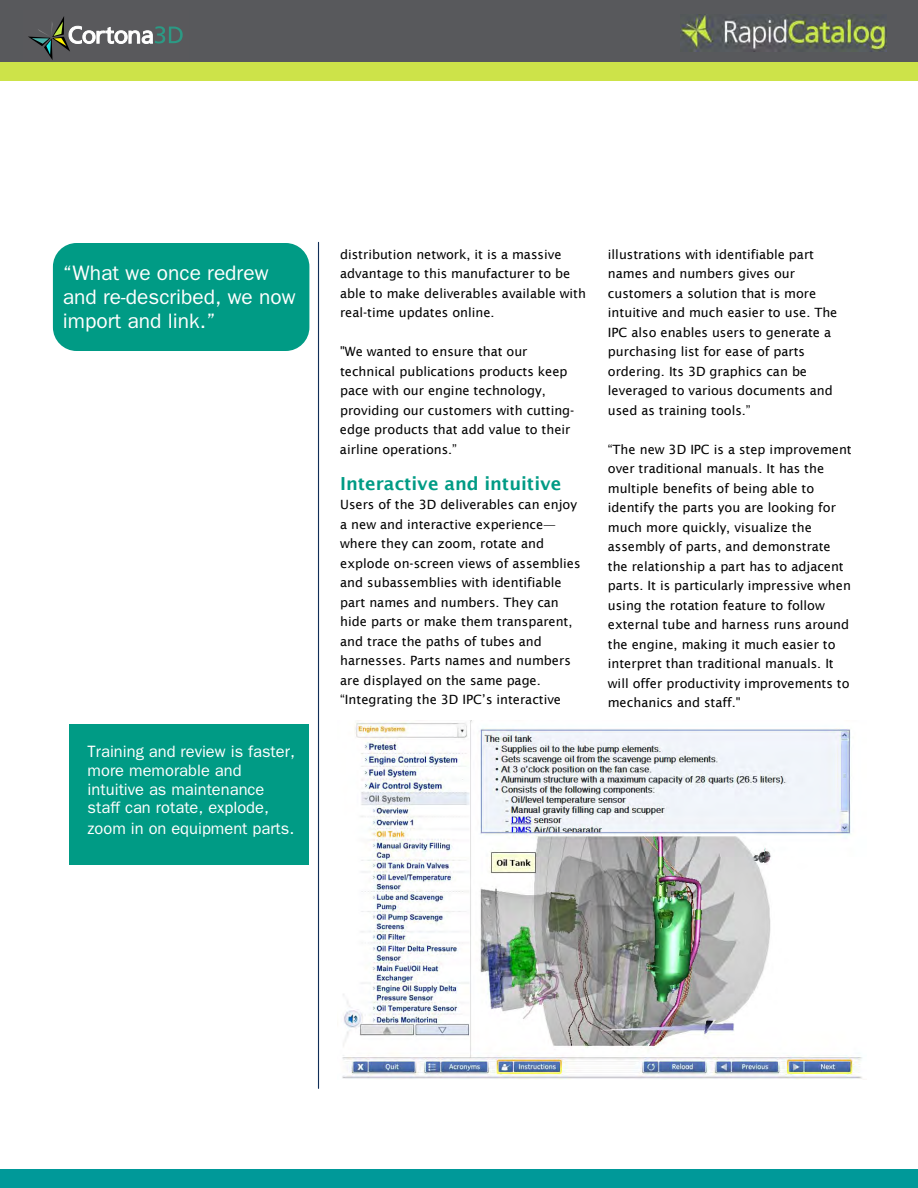
<style>
.page{position:relative;width:918px;height:1188px;background:#fff}
.page>*{position:absolute;margin:0;border:0;box-sizing:border-box;transform-origin:0 0}
.t1{font:21px/23.9px "Franklin Gothic";color:#fff}
.t2{font:600 18px "Lucida Sans";color:#009b85}
.t3{font:16.5px/18.8px "Franklin Gothic";color:#fff}
.t4{font:12.75px/19.5px "Lucida Sans";color:#000}
</style>
<div class="page">
<div style="left:0;top:0;width:918px;height:63px;background:#58595c"></div>
<div style="left:0;top:63px;width:918px;height:18px;background:#cde349"></div>
<hr style="left:318px;top:242px;width:1px;height:846px;background:#112e58">
<div style="left:0;top:1170px;width:918px;height:18px;background:#099"></div>
<img style="left:680px;top:14px;width:206px;height:37px">
<div style="left:69px;top:724px;width:239px;height:140px;background:#009b85"></div>
<div style="left:53px;top:243px;width:256px;height:108px;background:#009b85;border-radius:24px"></div>
<img style="left:342px;top:720px;width:520px;height:360px">
<svg style="left:28px;top:16px;width:155px;height:44px"></svg>
<p class="t1" style="left:63px;top:261px;width:234px">“What we once redrew and re-described, we now import and link.”</p>
<p class="t3" style="left:88px;top:742px;width:209px">Training and review is faster, more memorable and intuitive as maintenance staff can rotate, explode,</p>
<p class="t3" style="left:88px;top:819px;width:208px">zoom in on equipment parts.</p>
<p class="t4" style="left:340px;top:244px;width:248px">distribution network, it is a massive advantage to this manufacturer to be able to make deliverables available with real-time updates online.</p>
<p class="t4" style="left:340px;top:342px;width:236px">"We wanted to ensure that our technical publications products keep pace with our engine technology, providing our customers with cutting&shy;edge products that add value to their airline operations.”</p>
<p class="t2" style="left:340px;top:473px;width:223px">Interactive and intuitive</p>
<p class="t4" style="left:340px;top:495px;width:242px">Users of the 3D deliverables can enjoy a new and interactive experience— where they can zoom, rotate and explode on-screen views of assemblies and subassemblies with identifiable part names and numbers. They can hide parts or make them transparent, and trace the paths of tubes and harnesses. Parts names and numbers are displayed on the same page. “Integrating the 3D IPC’s interactive</p>
<p class="t4" style="left:608px;top:244px;width:231px">illustrations with identifiable part names and numbers gives our customers a solution that is more intuitive and much easier to use. The<br>IPC also enables users to generate a purchasing list for ease of parts ordering. Its 3D graphics can be leveraged to various documents and used as training tools.”</p>
<p class="t4" style="left:608px;top:439px;width:245px">“The new 3D IPC is a step improvement over traditional manuals. It has the multiple benefits of being able to identify the parts you are looking for much more quickly, visualize the assembly of parts, and demonstrate the relationship a part has to adjacent parts. It is particularly impressive when using the rotation feature to follow external tube and harness runs around the engine, making it much easier to interpret than traditional manuals. It will offer productivity improvements to mechanics and staff."</p>
</div>
